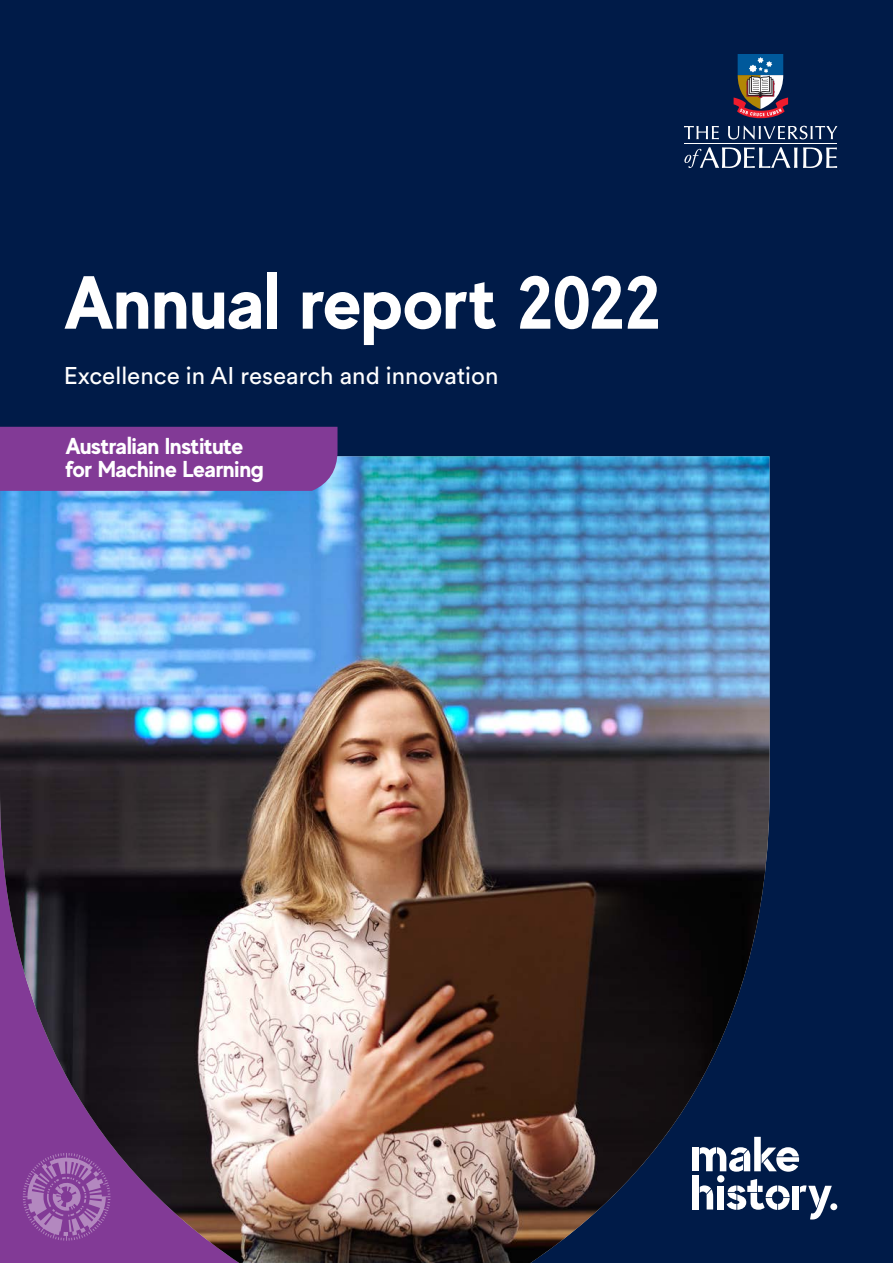
<style>
.page{position:relative;width:893px;height:1263px;background:#001b48}
.page>*{position:absolute;margin:0;border:0;box-sizing:border-box;transform-origin:0 0}
.UoA_cover_head{font:700 75px "MADE Evolve Sans";color:#fff}
.UoA_cover_subhead{font:24px "Circular XX";color:#fff}
.UoA_testimonial_text{font:700 22.95px/23px "MADE Evolve Sans";letter-spacing:-.01em;color:#fff}
</style>
<div class="page">
<svg style="left:684px;top:126px;width:35px;height:13px"></svg>
<svg style="left:684px;top:147px;width:113px;height:21px"></svg>
<svg style="left:803px;top:147px;width:34px;height:21px"></svg>
<hr style="left:684px;top:143px;width:153px;height:1px;background:#fff">
<svg style="left:728px;top:126px;width:109px;height:13px"></svg>
<svg style="left:734px;top:54px;width:54px;height:64px"></svg>
<div style="left:793px;top:1186px;width:6px;height:23px;background:#fff"></div>
<div style="left:830px;top:1203px;width:7px;height:7px;background:#fff;border-radius:50%"></div>
<svg style="left:800px;top:1185px;width:32px;height:35px"></svg>
<svg style="left:770px;top:1185px;width:20px;height:25px"></svg>
<svg style="left:770px;top:1147px;width:29px;height:25px"></svg>
<img style="left:0;top:456px;width:770px;height:807px">
<div style="left:0;top:427px;width:338px;height:64px;background:#823a96"></div>
<svg style="left:23px;top:1153px;width:88px;height:88px;background:#9355a4"></svg>
<p class="UoA_cover_head" style="left:64px;top:255px;width:600px">Annual report 2022</p>
<p class="UoA_cover_subhead" style="left:64px;top:360px;width:436px">Excellence in AI research and innovation</p>
<p class="UoA_testimonial_text" style="left:65px;top:434px;width:200px">Australian Institute for Machine Learning</p>
</div>
